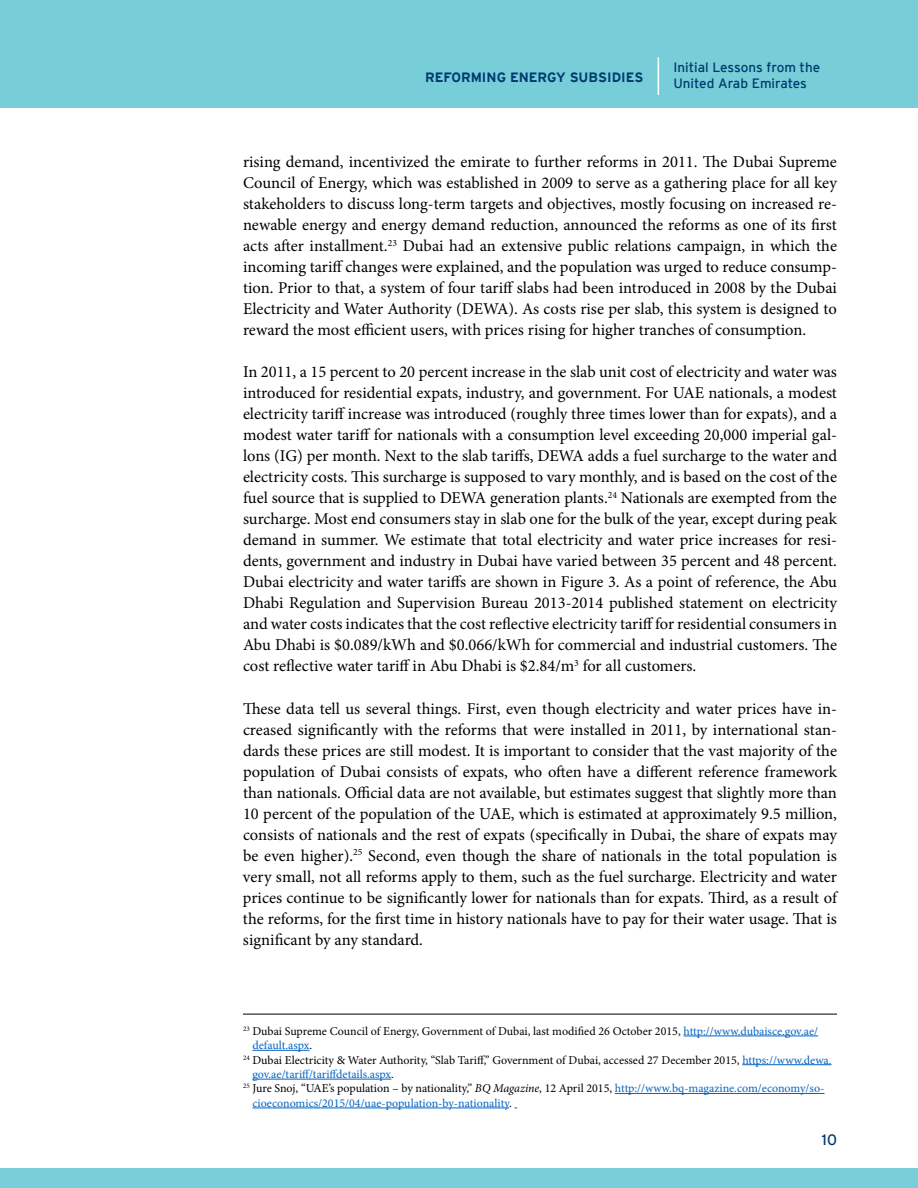
<style>
.page{position:relative;width:918px;height:1188px;background:#fff}
.page>*{position:absolute;margin:0;border:0;box-sizing:border-box;transform-origin:0 0}
.t1{font:16.5px/21px "Minion Pro";letter-spacing:-.005em;color:#000;text-align:justify}
.t2{font:15px "Interstate";color:#003a70}
.t3{font:13.5px/16.2px "Interstate";color:#003a70}
.t4{font:700 13.5px "Interstate";color:#003a70}
.t5{font:12px "Minion Pro";color:#000}
.t6{font:12px "Minion Pro";color:#0563c1}
.s1{color:#0563c1}
.s2{color:#000}
.s3{font-style:italic}
</style>
<div class="page">
<div style="left:0;top:1168px;width:918px;height:20px;background:#79ced7"></div>
<div style="left:0;top:0;width:918px;height:108px;background:#78ced8"></div>
<hr style="left:658px;top:57px;width:1px;height:38px;background:#fff">
<hr style="left:243px;top:1014px;width:594px;height:1px;background:#000">
<hr style="left:683px;top:1036px;width:135px;height:1px;background:#0563c1">
<hr style="left:252px;top:1050px;width:58px;height:1px;background:#0563c1">
<hr style="left:742px;top:1064px;width:90px;height:1px;background:#0563c1">
<hr style="left:252px;top:1079px;width:139px;height:1px;background:#0563c1">
<hr style="left:615px;top:1093px;width:210px;height:1px;background:#0563c1">
<hr style="left:252px;top:1108px;width:257px;height:1px;background:#0563c1">
<p class="t4" style="left:425px;top:70px;width:220px">REFORMING ENERGY SUBSIDIES</p>
<p class="t3" style="left:673px;top:59px;width:148px">Initial Lessons from the<br>United Arab Emirates</p>
<p class="t1" style="left:243px;top:152px;width:596px">rising demand, incentivized the emirate to further reforms in 2011. The Dubai Supreme Council of Energy, which was established in 2009 to serve as a gathering place for all key stakeholders to discuss long-term targets and objectives, mostly focusing on increased re&shy;newable energy and energy demand reduction, announced the reforms as one of its first acts after installment.<sup>23</sup> Dubai had an extensive public relations campaign, in which the incoming tariff changes were explained, and the population was urged to reduce consump&shy;tion. Prior to that, a system of four tariff slabs had been introduced in 2008 by the Dubai Electricity and Water Authority (DEWA). As costs rise per slab, this system is designed to reward the most efficient users, with prices rising for higher tranches of consumption.</p>
<p class="t1" style="left:243px;top:362px;width:596px">In 2011, a 15 percent to 20 percent increase in the slab unit cost of electricity and water was introduced for residential expats, industry, and government. For UAE nationals, a modest electricity tariff increase was introduced (roughly three times lower than for expats), and a modest water tariff for nationals with a consumption level exceeding 20,000 imperial gal&shy;lons (IG) per month. Next to the slab tariffs, DEWA adds a fuel surcharge to the water and electricity costs. This surcharge is supposed to vary monthly, and is based on the cost of the fuel source that is supplied to DEWA generation plants.<sup>24</sup> Nationals are exempted from the surcharge. Most end consumers stay in slab one for the bulk of the year, except during peak demand in summer. We estimate that total electricity and water price increases for resi&shy;dents, government and industry in Dubai have varied between 35 percent and 48 percent.<br>Dubai electricity and water tariffs are shown in Figure 3. As a point of reference, the Abu Dhabi Regulation and Supervision Bureau 2013-2014 published statement on electricity and water costs indicates that the cost reflective electricity tariff for residential consumers in Abu Dhabi is $0.089/kWh and $0.066/kWh for commercial and industrial customers. The cost reflective water tariff in Abu Dhabi is $2.84/m<sup>3</sup> for all customers.</p>
<p class="t1" style="left:243px;top:698px;width:596px">These data tell us several things. First, even though electricity and water prices have in&shy;creased significantly with the reforms that were installed in 2011, by international stan&shy;dards these prices are still modest. It is important to consider that the vast majority of the population of Dubai consists of expats, who often have a different reference framework than nationals. Official data are not available, but estimates suggest that slightly more than 10 percent of the population of the UAE, which is estimated at approximately 9.5 million, consists of nationals and the rest of expats (specifically in Dubai, the share of expats may be even higher).<sup>25</sup> Second, even though the share of nationals in the total population is very small, not all reforms apply to them, such as the fuel surcharge. Electricity and water prices continue to be significantly lower for nationals than for expats. Third, as a result of the reforms, for the first time in history nationals have to pay for their water usage. That is significant by any standard.</p>
<p class="t5" style="left:243px;top:1023px;width:577px"><sup>23</sup> Dubai Supreme Council of Energy, Government of Dubai, last modified 26 October 2015, <span class="s1">http://www.dubaisce.gov.ae/</span></p>
<p class="t6" style="left:252px;top:1037px;width:61px">default.aspx<span class="s2">.</span></p>
<p class="t5" style="left:243px;top:1052px;width:590px"><sup>24</sup> Dubai Electricity &amp; Water Authority, “Slab Tariff,” Government of Dubai, accessed 27 December 2015, <span class="s1">https://www.dewa.</span></p>
<p class="t6" style="left:252px;top:1066px;width:143px">gov.ae/tariff/tariffdetails.aspx<span class="s2">.</span></p>
<p class="t5" style="left:243px;top:1080px;width:583px"><sup>25</sup> Jure Snoj, “UAE’s population – by nationality,” <span class="s3">BQ Magazine</span>, 12 April 2015, <span class="s1">http://www.bq-magazine.com/economy/so-</span></p>
<p class="t6" style="left:252px;top:1095px;width:261px">cioeconomics/2015/04/uae-population-by-nationality<span class="s2">.</span></p>
<p class="t2" style="left:822px;top:1132px;width:17px">10</p>
</div>
